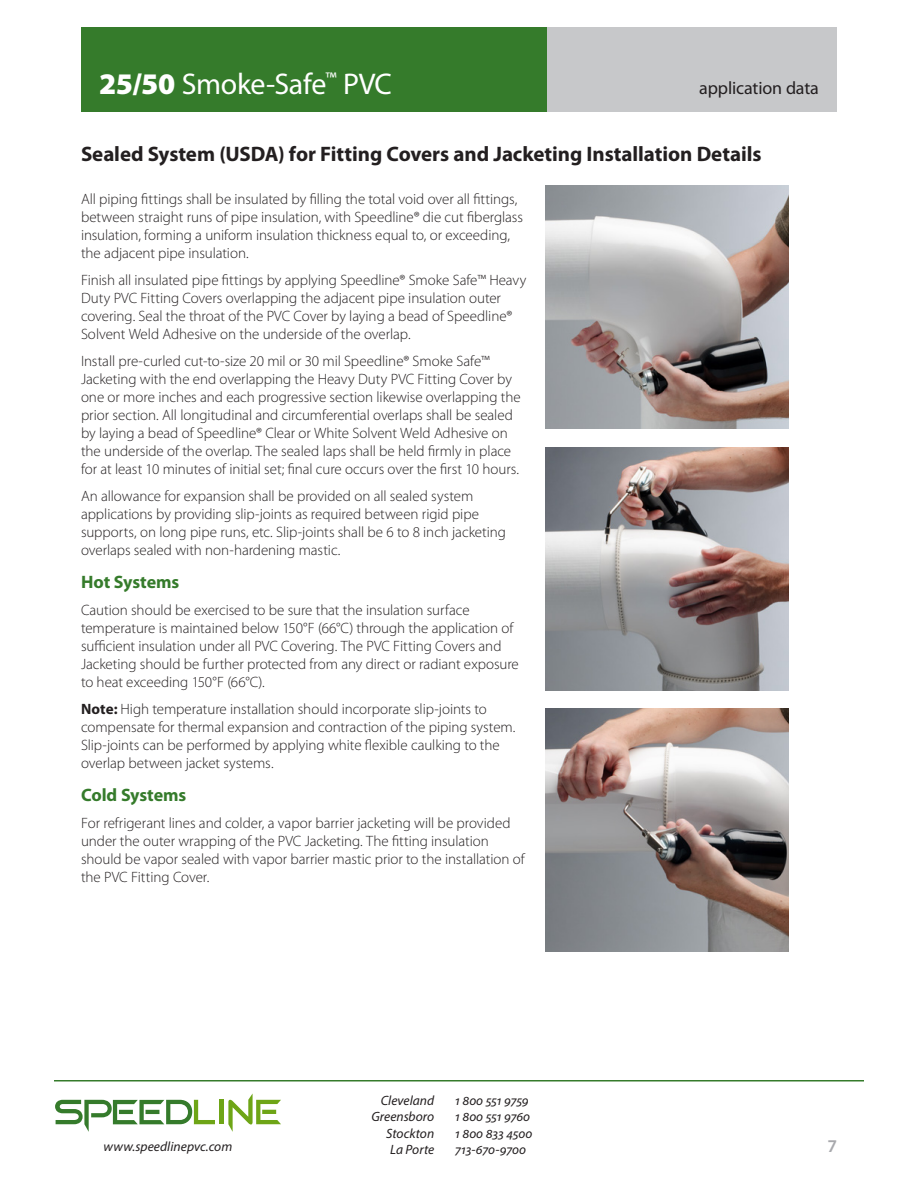
<style>
.page{position:relative;width:918px;height:1188px;background:#fff}
.page>*{position:absolute;margin:0;border:0;box-sizing:border-box;transform-origin:0 0}
.t1{font:30px "Myriad Pro";letter-spacing:-.01em;color:#fff}
.Headline{font:700 21px "Myriad Pro";letter-spacing:-.005em;color:#231f20}
.Subhead_1{font:700 18px "Myriad Pro";letter-spacing:-.005em;color:#357b2b}
.t2{font:18px "Myriad Pro";letter-spacing:-.01em;color:#231f20}
.t3{font:600 18px "Myriad Pro";color:#a8a9ad}
.Body_Copy{font:300 15px/18px "Myriad Pro";letter-spacing:-.005em;color:#231f20}
.t4{font:italic 13.5px "Myriad Pro";color:#231f20}
.s1{font-weight:900}
.s2{font-weight:700}
</style>
<div class="page">
<div style="left:81px;top:27px;width:466px;height:85px;background:#357b2b"></div>
<div style="left:547px;top:27px;width:290px;height:85px;background:#c7c8ca"></div>
<hr style="left:54px;top:1080px;width:810px;height:2px;background:#357b2b">
<svg style="left:228px;top:1094px;width:53px;height:38px"></svg>
<svg style="left:55px;top:1100px;width:160px;height:32px"></svg>
<div style="left:219px;top:1100px;width:5px;height:24px;background:#6ea516"></div>
<img style="left:545px;top:185px;width:243px;height:243px">
<img style="left:545px;top:447px;width:243px;height:243px">
<img style="left:545px;top:709px;width:243px;height:243px">
<h1 class="t1" style="left:99px;top:65px;width:295px"><span class="s1">25/50</span> Smoke-Safe<sup>™</sup> PVC</h1>
<p class="t2" style="left:699px;top:76px;width:121px">application data</p>
<p class="Headline" style="left:81px;top:140px;width:682px">Sealed System (USDA) for Fitting Covers and Jacketing Installation Details</p>
<p class="Body_Copy" style="left:81px;top:190px;width:443px">All piping fittings shall be insulated by filling the total void over all fittings, between straight runs of pipe insulation, with Speedline® die cut fiberglass insulation, forming a uniform insulation thickness equal to, or exceeding, the adjacent pipe insulation.</p>
<p class="Body_Copy" style="left:81px;top:271px;width:447px">Finish all insulated pipe fittings by applying Speedline® Smoke Safe™ Heavy Duty PVC Fitting Covers overlapping the adjacent pipe insulation outer covering. Seal the throat of the PVC Cover by laying a bead of Speedline® Solvent Weld Adhesive on the underside of the overlap.</p>
<p class="Body_Copy" style="left:81px;top:352px;width:441px">Install pre-curled cut-to-size 20 mil or 30 mil Speedline® Smoke Safe™ Jacketing with the end overlapping the Heavy Duty PVC Fitting Cover by one or more inches and each progressive section likewise overlapping the prior section. All longitudinal and circumferential overlaps shall be sealed by laying a bead of Speedline® Clear or White Solvent Weld Adhesive on the underside of the overlap. The sealed laps shall be held firmly in place for at least 10 minutes of initial set; final cure occurs over the first 10 hours.</p>
<p class="Body_Copy" style="left:81px;top:487px;width:426px">An allowance for expansion shall be provided on all sealed system applications by providing slip-joints as required between rigid pipe supports, on long pipe runs, etc. Slip-joints shall be 6 to 8 inch jacketing overlaps sealed with non-hardening mastic.</p>
<p class="Subhead_1" style="left:81px;top:570px;width:100px">Hot Systems</p>
<p class="Body_Copy" style="left:81px;top:601px;width:439px">Caution should be exercised to be sure that the insulation surface temperature is maintained below 150°F (66°C) through the application of sufficient insulation under all PVC Covering. The PVC Fitting Covers and Jacketing should be further protected from any direct or radiant exposure to heat exceeding 150°F (66°C).</p>
<p class="Body_Copy" style="left:81px;top:700px;width:436px"><span class="s2">Note:</span> High temperature installation should incorporate slip-joints to compensate for thermal expansion and contraction of the piping system.<br>Slip-joints can be performed by applying white flexible caulking to the overlap between jacket systems.</p>
<p class="Subhead_1" style="left:81px;top:783px;width:107px">Cold Systems</p>
<p class="Body_Copy" style="left:81px;top:814px;width:445px">For refrigerant lines and colder, a vapor barrier jacketing will be provided under the outer wrapping of the PVC Jacketing. The fitting insulation should be vapor sealed with vapor barrier mastic prior to the installation of the PVC Fitting Cover.</p>
<p class="t4" style="left:381px;top:1092px;width:55px">Cleveland</p>
<p class="t4" style="left:455px;top:1092px;width:75px">1 800 551 9759</p>
<p class="t4" style="left:371px;top:1109px;width:64px">Greensboro</p>
<p class="t4" style="left:455px;top:1109px;width:76px">1 800 551 9760</p>
<p class="t4" style="left:386px;top:1125px;width:49px">Stockton</p>
<p class="t4" style="left:455px;top:1125px;width:79px">1 800 833 4500</p>
<p class="t4" style="left:104px;top:1138px;width:130px">www.speedlinepvc.com</p>
<p class="t4" style="left:390px;top:1141px;width:46px">La Porte</p>
<p class="t4" style="left:455px;top:1141px;width:72px">713-670-9700</p>
<p class="t3" style="left:827px;top:1135px;width:11px">7</p>
</div>
